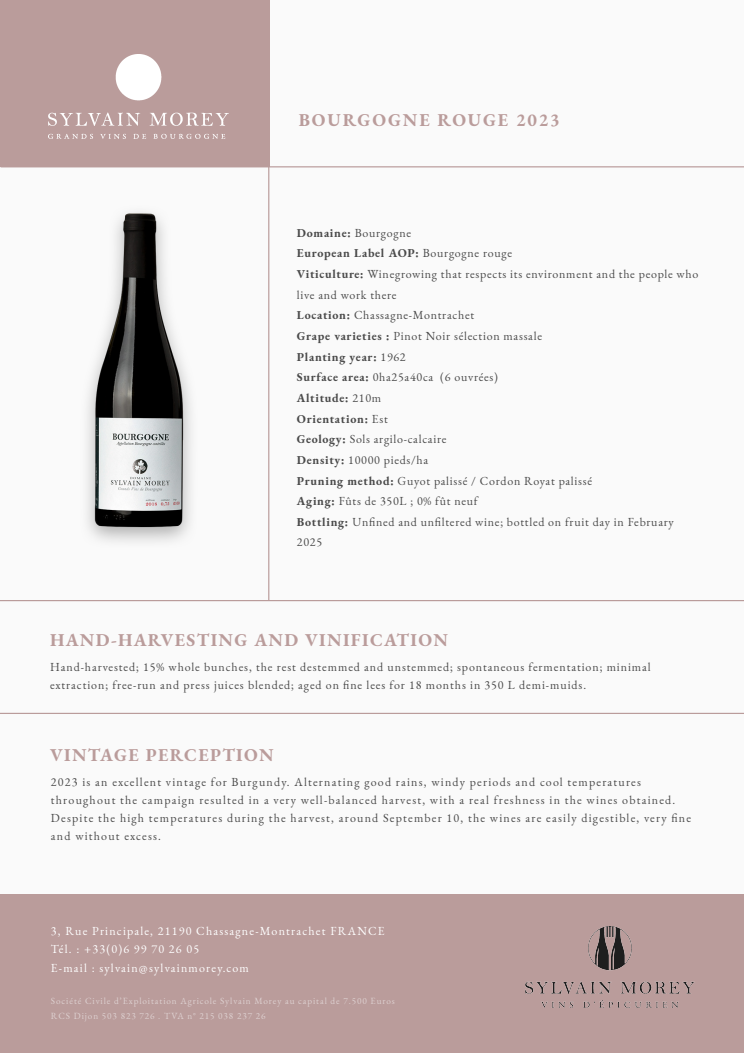
<style>
.page{position:relative;width:744px;height:1053px;background:#fff}
.page>*{position:absolute;margin:0;border:0;box-sizing:border-box;transform-origin:0 0}
.t1{font:700 18px "EB Garamond";letter-spacing:.075em;color:#ba9c9b}
.t2{font:700 18px "EB Garamond";letter-spacing:.1em;color:#ba9c9b}
.t3{font:12px/20.6px "EB Garamond";letter-spacing:.075em;color:#4a4a4a}
.t4{font:12px/18px "EB Garamond";letter-spacing:.1em;color:#4a4a4a}
.t5{font:12px/18.5px "EB Garamond";letter-spacing:.1em;color:#fff}
.t6{font:9.2px/14.2px "EB Garamond";letter-spacing:.1em;color:#ded1d1}
.s1{font-weight:700}
</style>
<div class="page">
<div style="left:0;top:0;width:744px;height:1052px;background:#fafafa"></div>
<hr style="left:0;top:599px;width:744px;height:2px;background:#ba9c9b">
<div style="left:0;top:0;width:269px;height:167px;background:#ba9c9b"></div>
<hr style="left:268px;top:1px;width:1px;height:599px;background:#ba9c9b">
<div style="left:0;top:893px;width:744px;height:159px;background:#ba9c9b"></div>
<img style="left:87px;top:212px;width:104px;height:330px">
<hr style="left:0;top:712px;width:744px;height:1px;background:#ba9c9b">
<img style="left:49px;top:55px;width:180px;height:83px">
<hr style="left:1px;top:166px;width:743px;height:1px;background:#ba9c9b">
<img style="left:526px;top:926px;width:168px;height:80px">
<h1 class="t2" style="left:299px;top:107px;width:262px">BOURGOGNE ROUGE 2023</h1>
<p class="t3" style="left:297px;top:222px;width:403px"><span class="s1">Domaine:</span> Bourgogne<br><span class="s1">European Label AOP:</span> Bourgogne rouge<br><span class="s1">Viticulture:</span> Winegrowing that respects its environment and the people who live and work there<br><span class="s1">Location:</span> Chassagne-Montrachet<br><span class="s1">Grape varieties :</span> Pinot Noir sélection massale<br><span class="s1">Planting year:</span> 1962<br><span class="s1">Surface area:</span> 0ha25a40ca (6 ouvrées)<br><span class="s1">Altitude:</span> 210m<br><span class="s1">Orientation:</span> Est<br><span class="s1">Geology:</span> Sols argilo-calcaire<br><span class="s1">Density:</span> 10000 pieds/ha<br><span class="s1">Pruning method:</span> Guyot palissé / Cordon Royat palissé<br><span class="s1">Aging:</span> Fûts de 350L ; 0% fût neuf<br><span class="s1">Bottling:</span> Unfined and unfiltered wine; bottled on fruit day in February 2025</p>
<h1 class="t1" style="left:50px;top:627px;width:399px">HAND-HARVESTING AND VINIFICATION</h1>
<p class="t3" style="left:50px;top:658px;width:602px;line-height:18px">Hand-harvested; 15% whole bunches, the rest destemmed and unstemmed; spontaneous fermentation; minimal extraction; free-run and press juices blended; aged on fine lees for 18 months in 350 L demi-muids.</p>
<h1 class="t1" style="left:50px;top:742px;width:225px">VINTAGE PERCEPTION</h1>
<p class="t4" style="left:51px;top:773px;width:642px">2023 is an excellent vintage for Burgundy. Alternating good rains, windy periods and cool temperatures throughout the campaign resulted in a very well-balanced harvest, with a real freshness in the wines obtained.<br>Despite the high temperatures during the harvest, around September 10, the wines are easily digestible, very fine and without excess.</p>
<p class="t5" style="left:51px;top:921px;width:335px">3, Rue Principale, 21190 Chassagne-Montrachet FRANCE<br>Tél. : +33(0)6 99 70 26 05<br>E-mail : sylvain@sylvainmorey.com</p>
<p class="t6" style="left:51px;top:993px;width:345px">Société Civile d’Exploitation Agricole Sylvain Morey au capital de 7.500 Euros<br>RCS Dijon 503 823 726 . TVA n° 215 038 237 26</p>
</div>
